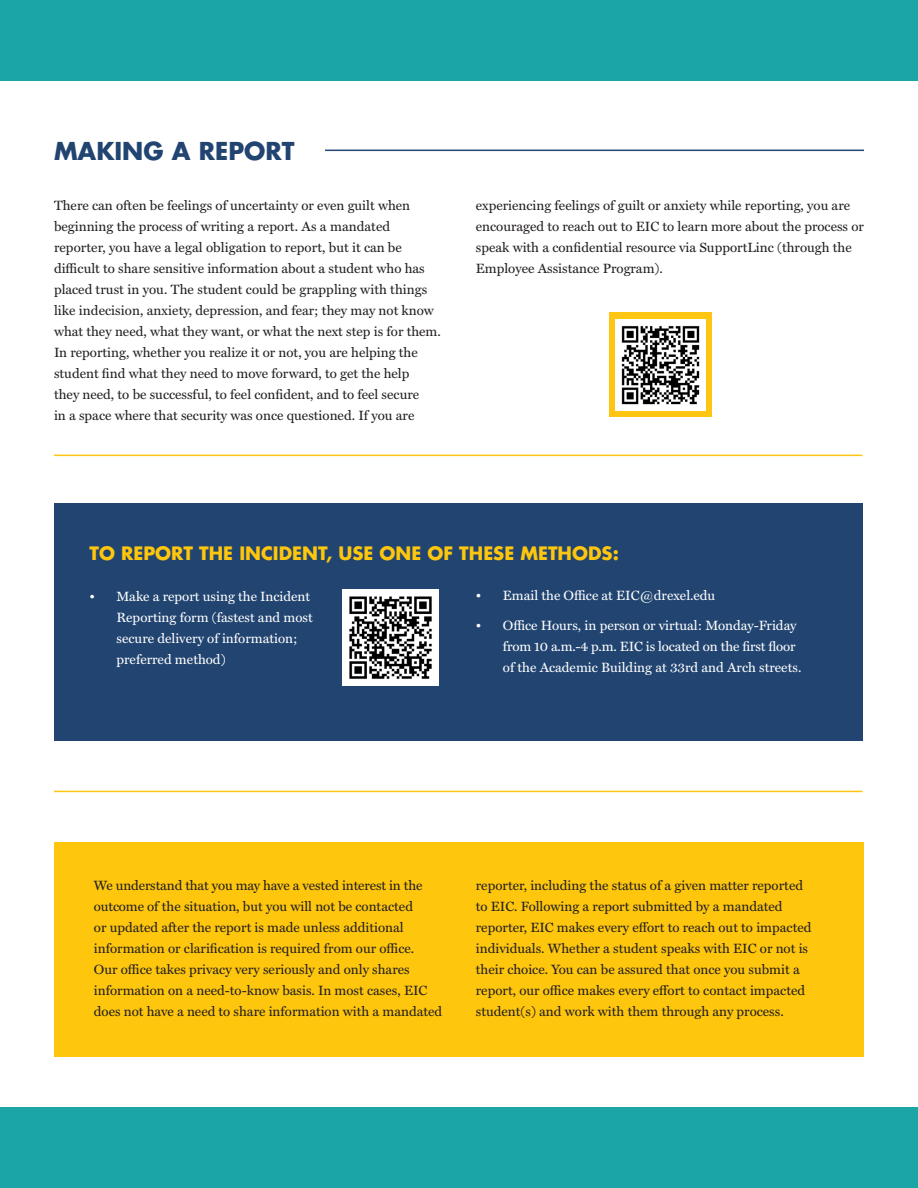
<style>
.page{position:relative;width:918px;height:1188px;background:#fff}
.page>*{position:absolute;margin:0;border:0;box-sizing:border-box;transform-origin:0 0}
.t1{font:700 24px "Futura Std";color:#214471}
.t2{font:700 18px "Futura Std";color:#fec60d}
.t3{font:13.5px/21px "Miller Text";color:#231f20}
.t4{font:13.5px/21px "Miller Text";color:#fff}
</style>
<div class="page">
<div style="left:54px;top:843px;width:810px;height:214px;background:#fec60d"></div>
<div style="left:54px;top:503px;width:808px;height:238px;background:#214471"></div>
<div style="left:0;top:0;width:918px;height:81px;background:#1ba5a7"></div>
<hr style="left:325px;top:150px;width:539px;height:1px;background:#214471">
<hr style="left:54px;top:791px;width:808px;height:1px;background:#fec612">
<hr style="left:54px;top:455px;width:808px;height:1px;background:#fec612">
<div style="left:610px;top:313px;width:102px;height:104px;background:#fec612"></div>
<img style="left:615px;top:320px;width:91px;height:90px">
<img style="left:342px;top:589px;width:97px;height:97px">
<div style="left:0;top:1107px;width:918px;height:81px;background:#1ba5a7"></div>
<p class="t1" style="left:54px;top:135px;width:242px">MAKING A REPORT</p>
<p class="t3" style="left:54px;top:195px;width:388px">There can often be feelings of uncertainty or even guilt when beginning the process of writing a report. As a mandated reporter, you have a legal obligation to report, but it can be difficult to share sensitive information about a student who has placed trust in you. The student could be grappling with things like indecision, anxiety, depression, and fear; they may not know what they need, what they want, or what the next step is for them.<br>In reporting, whether you realize it or not, you are helping the student find what they need to move forward, to get the help<br>they need, to be successful, to feel confident, and to feel secure<br>in a space where that security was once questioned. If you are</p>
<p class="t3" style="left:476px;top:195px;width:390px">experiencing feelings of guilt or anxiety while reporting, you are encouraged to reach out to EIC to learn more about the process or speak with a confidential resource via SupportLinc (through the Employee Assistance Program).</p>
<p class="t2" style="left:90px;top:542px;width:531px">TO REPORT THE INCIDENT, USE ONE OF THESE METHODS:</p>
<p class="t4" style="left:117px;top:586px;width:198px;text-indent:-27px">• Make a report using the Incident<br>Reporting form (fastest and most secure delivery of information; preferred method)</p>
<p class="t4" style="left:476px;top:585px;width:241px">• Email the Office at EIC@drexel.edu</p>
<p class="t4" style="left:503px;top:615px;width:300px;text-indent:-27px">• Office Hours, in person or virtual: Monday-Friday from 10 a.m.-4 p.m. EIC is located on the first floor of the Academic Building at 33rd and Arch streets.</p>
<p class="t3" style="left:94px;top:875px;width:350px">We understand that you may have a vested interest in the outcome of the situation, but you will not be contacted<br>or updated after the report is made unless additional information or clarification is required from our office.<br>Our office takes privacy very seriously and only shares information on a need-to-know basis. In most cases, EIC does not have a need to share information with a mandated</p>
<p class="t3" style="left:476px;top:875px;width:337px">reporter, including the status of a given matter reported to EIC. Following a report submitted by a mandated reporter, EIC makes every effort to reach out to impacted individuals. Whether a student speaks with EIC or not is their choice. You can be assured that once you submit a report, our office makes every effort to contact impacted student(s) and work with them through any process.</p>
</div>
